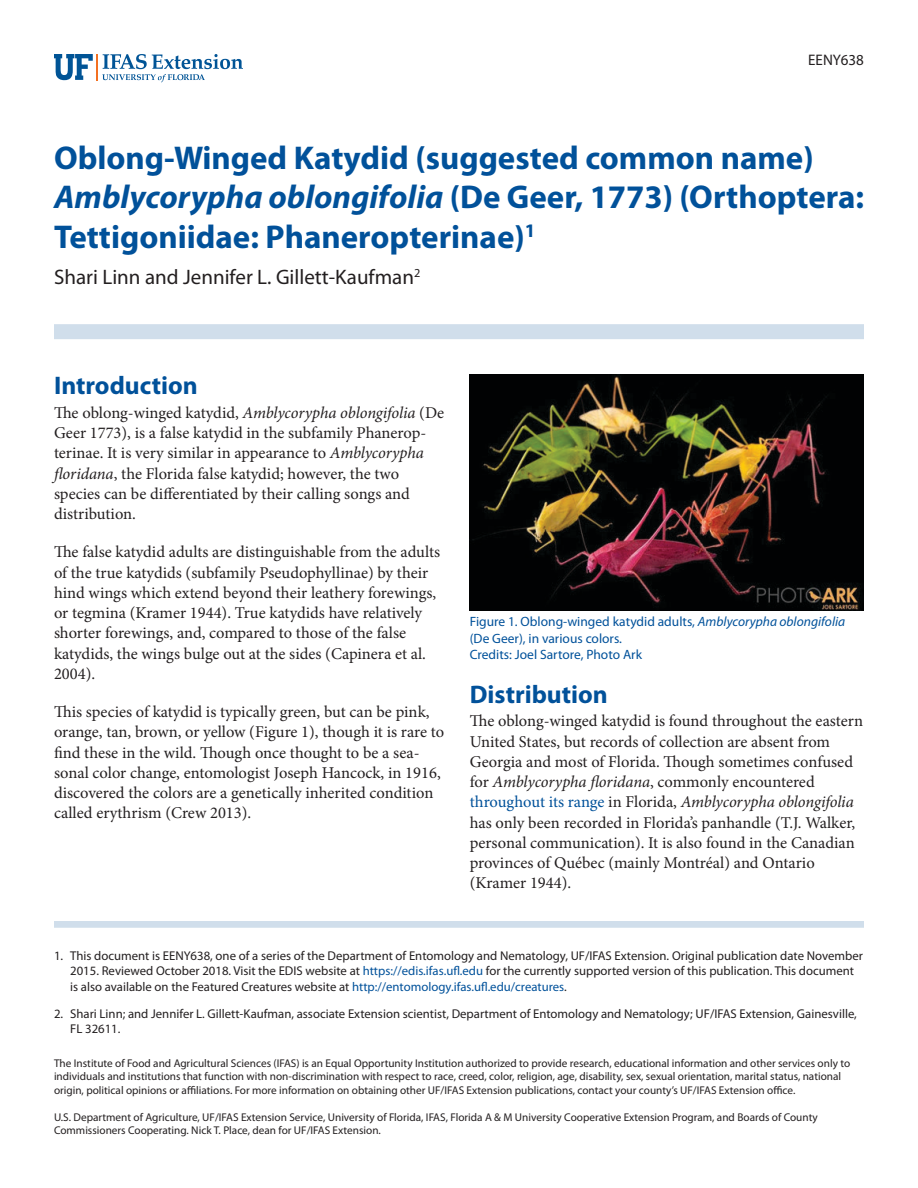
<style>
.page{position:relative;width:918px;height:1188px;background:#fff}
.page>*{position:absolute;margin:0;border:0;box-sizing:border-box;transform-origin:0 0}
.TitleRegular{font:700 33px/39.6px "Myriad Pro";color:#01519a}
.SectionHeading0{font:700 25.5px "Myriad Pro";color:#01519a}
.Author{font:21px "Myriad Pro";color:#231f20}
.Paragraph{font:16.5px/20.2px "Minion Pro";color:#231f20}
.PubNumber{font:15.3px "Myriad Pro";color:#231f20}
.FigureCaption{font:13.5px/16.5px "Myriad Pro";color:#01519a}
.t1{font:12.75px/15.3px "Myriad Pro";color:#231f20}
.Disclaimer{font:11.25px/13.5px "Myriad Pro";color:#231f20}
.s1{font-style:italic}
.s2{color:#01519a}
</style>
<div class="page">
<svg style="left:54px;top:54px;width:189px;height:28px"></svg>
<div style="left:54px;top:324px;width:810px;height:15px;background:#d0deeb"></div>
<div style="left:54px;top:921px;width:810px;height:7px;background:#d0deeb"></div>
<img style="left:470px;top:374px;width:394px;height:237px">
<p class="PubNumber" style="left:808px;top:51px;width:57px">EENY638</p>
<p class="TitleRegular" style="left:54px;top:137px;width:812px">Oblong-Winged Katydid (suggested common name)<br><span class="s1">Amblycorypha oblongifolia</span> (De Geer, 1773) (Orthoptera:<br>Tettigoniidae: Phaneropterinae)<sup>1</sup></p>
<p class="Author" style="left:54px;top:264px;width:368px">Shari Linn and Jennifer L. Gillett-Kaufman<sup>2</sup></p>
<p class="SectionHeading0" style="left:54px;top:369px;width:145px">Introduction</p>
<p class="Paragraph" style="left:54px;top:403px;width:392px">The oblong-winged katydid, <span class="s1">Amblycorypha oblongifolia</span> (De Geer 1773), is a false katydid in the subfamily Phanerop&shy;terinae. It is very similar in appearance to <span class="s1">Amblycorypha floridana</span>, the Florida false katydid; however, the two species can be differentiated by their calling songs and distribution.</p>
<p class="Paragraph" style="left:54px;top:542px;width:388px">The false katydid adults are distinguishable from the adults of the true katydids (subfamily Pseudophyllinae) by their hind wings which extend beyond their leathery forewings, or tegmina (Kramer 1944). True katydids have relatively shorter forewings, and, compared to those of the false katydids, the wings bulge out at the sides (Capinera et al.<br>2004).</p>
<p class="Paragraph" style="left:54px;top:702px;width:392px">This species of katydid is typically green, but can be pink, orange, tan, brown, or yellow (Figure 1), though it is rare to find these in the wild. Though once thought to be a sea&shy;sonal color change, entomologist Joseph Hancock, in 1916, discovered the colors are a genetically inherited condition called erythrism (Crew 2013).</p>
<p class="FigureCaption" style="left:470px;top:613px;width:377px">Figure 1. Oblong-winged katydid adults, <span class="s1">Amblycorypha oblongifolia </span>(De Geer), in various colors.</p>
<p class="FigureCaption" style="left:470px;top:646px;width:174px">Credits: Joel Sartore, Photo Ark</p>
<p class="SectionHeading0" style="left:470px;top:678px;width:140px">Distribution</p>
<p class="Paragraph" style="left:470px;top:711px;width:395px">The oblong-winged katydid is found throughout the eastern United States, but records of collection are absent from Georgia and most of Florida. Though sometimes confused for <span class="s1">Amblycorypha floridana</span>, commonly encountered <span class="s2">throughout its range</span> in Florida, <span class="s1">Amblycorypha oblongifolia </span>has only been recorded in Florida’s panhandle (T.J. Walker, personal communication). It is also found in the Canadian provinces of Québec (mainly Montréal) and Ontario (Kramer 1944).</p>
<p class="t1" style="left:70px;top:948px;width:794px;text-indent:-16px">1. This document is EENY638, one of a series of the Department of Entomology and Nematology, UF/IFAS Extension. Original publication date November<br>2015. Reviewed October 2018. Visit the EDIS website at <span class="s2">https://edis.ifas.ufl.edu</span> for the currently supported version of this publication. This document is also available on the Featured Creatures website at <span class="s2">http://entomology.ifas.ufl.edu/creatures</span>.</p>
<p class="t1" style="left:70px;top:1006px;width:788px;text-indent:-16px">2. Shari Linn; and Jennifer L. Gillett-Kaufman, associate Extension scientist, Department of Entomology and Nematology; UF/IFAS Extension, Gainesville,<br>FL 32611.</p>
<p class="Disclaimer" style="left:54px;top:1056px;width:798px">The Institute of Food and Agricultural Sciences (IFAS) is an Equal Opportunity Institution authorized to provide research, educational information and other services only to individuals and institutions that function with non-discrimination with respect to race, creed, color, religion, age, disability, sex, sexual orientation, marital status, national origin, political opinions or affiliations. For more information on obtaining other UF/IFAS Extension publications, contact your county’s UF/IFAS Extension office.</p>
<p class="Disclaimer" style="left:54px;top:1110px;width:765px">U.S. Department of Agriculture, UF/IFAS Extension Service, University of Florida, IFAS, Florida A &amp; M University Cooperative Extension Program, and Boards of County<br>Commissioners Cooperating. Nick T. Place, dean for UF/IFAS Extension.</p>
</div>
